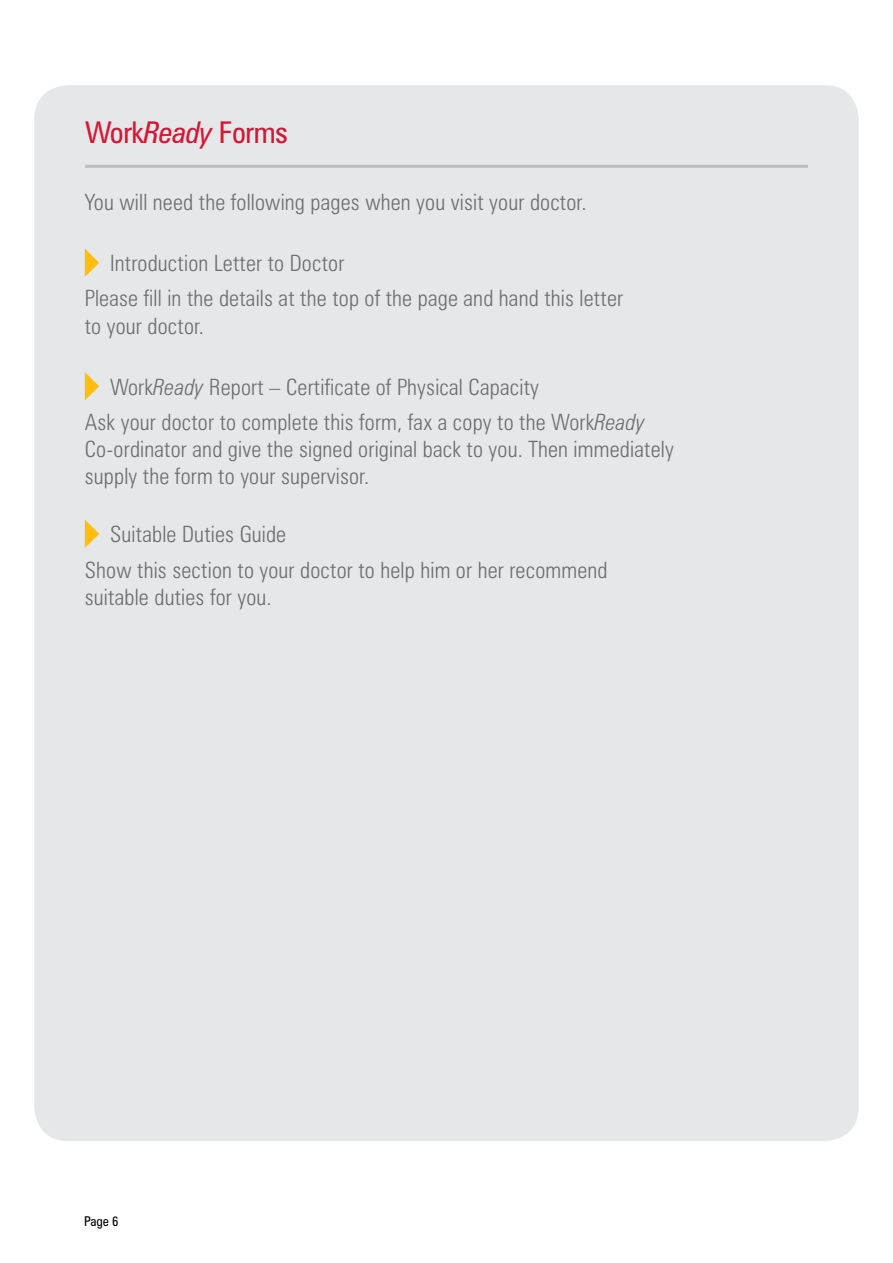
<style>
.page{position:relative;width:893px;height:1263px;background:#fff}
.page>*{position:absolute;margin:0;border:0;box-sizing:border-box;transform-origin:0 0}
.t1{font:condensed 30px "Zurich BT";letter-spacing:-.015em;color:#d71635}
.t2{font:300 condensed 22.5px/35.5px "Zurich BT";letter-spacing:.01em;color:#6d6e71}
.t3{font:condensed 13.5px "Zurich BT";color:#000}
.s1{font-style:italic}
</style>
<div class="page">
<div style="left:34px;top:85px;width:825px;height:1056px;background:#e6e7e8;border-radius:34px"></div>
<hr style="left:85px;top:165px;width:723px;height:3px;background:#bcbec0">
<svg style="left:85px;top:248px;width:14px;height:29px"></svg>
<svg style="left:85px;top:372px;width:14px;height:28px"></svg>
<svg style="left:85px;top:519px;width:14px;height:29px"></svg>
<h1 class="t1" style="left:85px;top:114px;width:205px">Work<span class="s1">Ready</span> Forms</h1>
<p class="t2" style="left:85px;top:184px;width:503px">You will need the following pages when you visit your doctor.</p>
<p class="t2" style="left:85px;top:245px;width:540px;text-indent:25px">Introduction Letter to Doctor<br>Please fill in the details at the top of the page and hand this letter</p>
<p class="t2" style="left:85px;top:308px;width:121px">to your doctor.</p>
<p class="t2" style="left:85px;top:369px;width:562px;text-indent:25px">Work<span class="s1">Ready</span> Report – Certificate of Physical Capacity<br>Ask your doctor to complete this form, fax a copy to the Work<span class="s1">Ready</span></p>
<p class="t2" style="left:85px;top:435px;width:591px;line-height:27px">Co-ordinator and give the signed original back to you. Then immediately supply the form to your supervisor.</p>
<p class="t2" style="left:85px;top:516px;width:524px;text-indent:25px">Suitable Duties Guide<br>Show this section to your doctor to help him or her recommend</p>
<p class="t2" style="left:85px;top:579px;width:188px">suitable duties for you.</p>
<p class="t3" style="left:84px;top:1213px;width:36px">Page 6</p>
</div>
